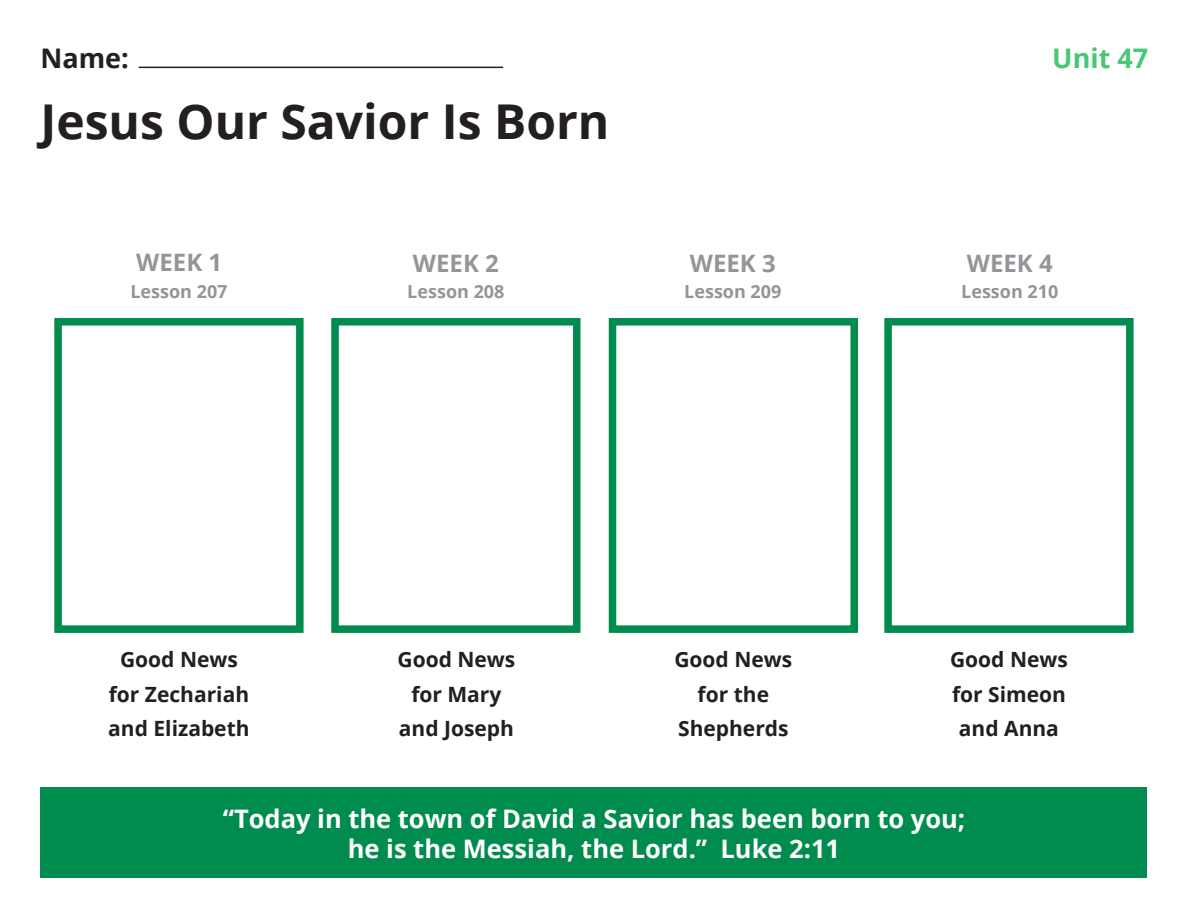
<style>
.page{position:relative;width:1188px;height:918px;background:#fff}
.page>*{position:absolute;margin:0;border:0;box-sizing:border-box;transform-origin:0 0}
.t1{font:700 48px "Open Sans";color:#231f20}
.t2{font:700 27px "Open Sans";color:#48c774}
.t3{font:700 27px "Open Sans";color:#231f20}
.t4{font:700 25.5px/30px "Open Sans";color:#fff;text-align:center}
.t5{font:700 24px "Open Sans";color:#939598}
.t6{font:700 21px/34.5px "Open Sans";color:#231f20;text-align:center}
.t7{font:700 18px "Open Sans";color:#939598}
</style>
<div class="page">
<hr style="left:139px;top:67px;width:364px;height:1px;background:#231f20">
<div style="left:40px;top:787px;width:1107px;height:91px;background:#008c4e"></div>
<div style="left:609px;top:318px;width:249px;height:315px;border:8px solid #008c4e"></div>
<div style="left:884px;top:318px;width:250px;height:315px;border:8px solid #008c4e"></div>
<div style="left:331px;top:318px;width:250px;height:315px;border:8px solid #008c4e"></div>
<div style="left:54px;top:318px;width:250px;height:315px;border:8px solid #008c4e"></div>
<p class="t3" style="left:40px;top:39px;width:90px">Name:</p>
<p class="t2" style="left:1052px;top:40px;width:97px">Unit 47</p>
<p class="t1" style="left:40px;top:87px;width:570px">Jesus Our Savior Is Born</p>
<p class="t5" style="left:136px;top:246px;width:87px">WEEK 1</p>
<p class="t5" style="left:413px;top:246px;width:87px">WEEK 2</p>
<p class="t5" style="left:690px;top:246px;width:87px">WEEK 3</p>
<p class="t5" style="left:967px;top:246px;width:87px">WEEK 4</p>
<p class="t7" style="left:130px;top:279px;width:99px">Lesson 207</p>
<p class="t7" style="left:407px;top:279px;width:99px">Lesson 208</p>
<p class="t7" style="left:684px;top:279px;width:99px">Lesson 209</p>
<p class="t7" style="left:961px;top:279px;width:99px">Lesson 210</p>
<p class="t6" style="left:108px;top:642px;width:143px">Good News for Zechariah and Elizabeth</p>
<p class="t6" style="left:398px;top:642px;width:119px">Good News for Mary and Joseph</p>
<p class="t6" style="left:674px;top:642px;width:119px">Good News for the<br>Shepherds</p>
<p class="t6" style="left:950px;top:642px;width:119px">Good News for Simeon and Anna</p>
<p class="t4" style="left:223px;top:803px;width:744px">“Today in the town of David a Savior has been born to you; he is the Messiah, the Lord.” Luke 2:11</p>
</div>
